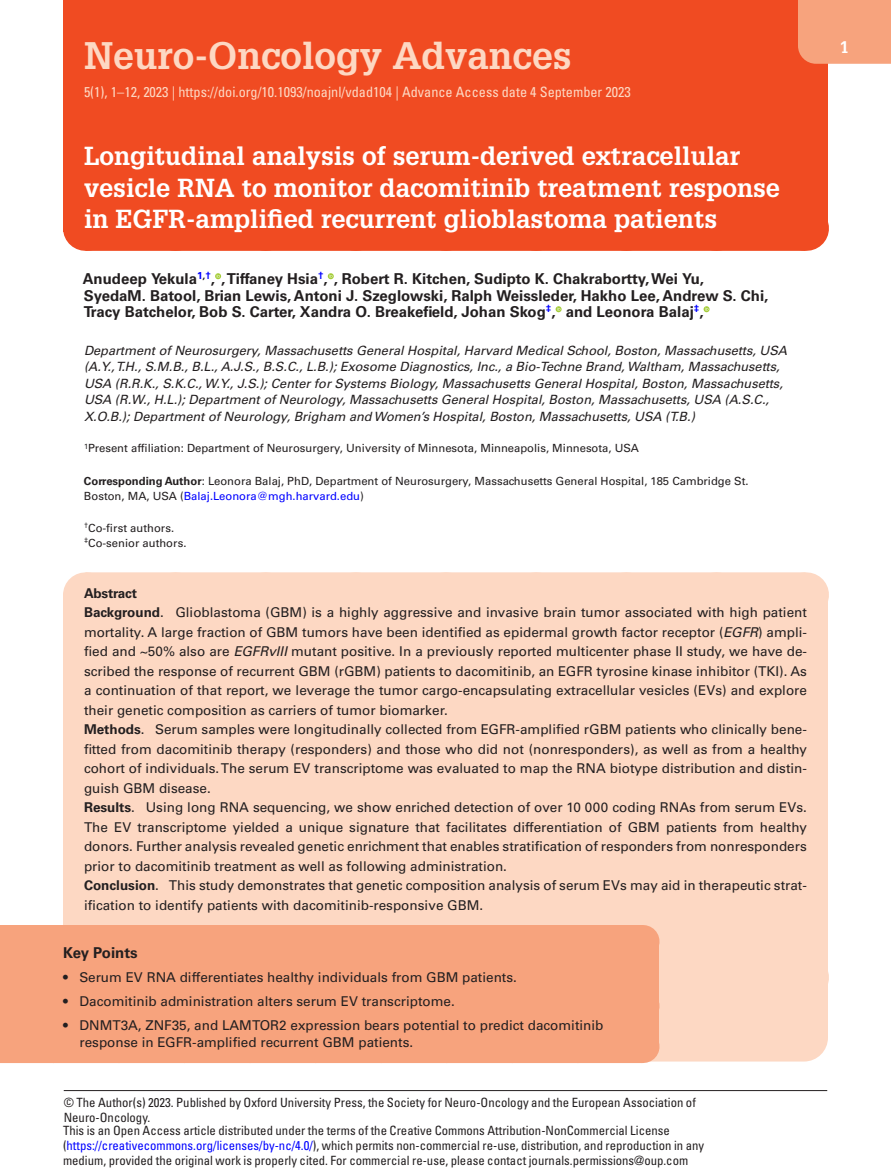
<style>
.page{position:relative;width:891px;height:1175px;background:#fff}
.page>*{position:absolute;margin:0;border:0;box-sizing:border-box;transform-origin:0 0}
.t1{font:700 37.5px "Glypha LT Std";color:#fdd8c3}
.t2{font:700 25.5px/31.5px "Glypha LT Std";color:#fff}
.t3{font:700 16.5px "Glypha LT Std";color:#fff}
.t4{font:700 15px/16.5px "Univers LT Std";color:#231f20}
.t5{font:condensed 14.25px "Univers LT Std";color:#fdd8c3}
.t6{font:13.5px/19.5px "Univers LT Std";color:#231f20}
.t7{font:italic 12.75px/16.5px "Univers LT Std";color:#231f20}
.t8{font:condensed 12.75px/15px "Univers LT Std";color:#231f20}
.t9{font:11.25px/15px "Univers LT Std";color:#231f20}
.s1{font-weight:700}
.s2{color:#00f}
.s3{font-style:italic}
</style>
<div class="page">
<div style="left:63px;top:0;width:765px;height:166px;background:#f04b22"></div>
<div style="left:798px;top:0;width:93px;height:64px;background:#f7a37d"></div>
<hr style="left:64px;top:1090px;width:763px;height:1px;background:#231f20">
<div style="left:86px;top:572px;width:720px;height:45px;background:#fdd8c3"></div>
<svg style="left:177px;top:572px;width:583px;height:1px"></svg>
<hr style="left:806px;top:572px;width:1px;height:45px;background:#fdd8c3">
<div style="left:63px;top:615px;width:765px;height:108px;background:#fdd8c3"></div>
<div style="left:63px;top:593px;width:765px;height:45px;background:#fdd8c3"></div>
<div style="left:63px;top:720px;width:765px;height:81px;background:#fdd8c3"></div>
<div style="left:63px;top:798px;width:765px;height:81px;background:#fdd8c3"></div>
<div style="left:63px;top:879px;width:765px;height:182px;background:#fdd8c3"></div>
<div style="left:86px;top:955px;width:720px;height:45px;background:#fdd8c3"></div>
<hr style="left:806px;top:955px;width:1px;height:45px;background:#fdd8c3">
<div style="left:0;top:925px;width:642px;height:33px;background:#f7a37d"></div>
<div style="left:0;top:958px;width:659px;height:27px;background:#f7a37d"></div>
<div style="left:0;top:982px;width:659px;height:24px;background:#f7a37d"></div>
<svg style="left:642px;top:925px;width:118px;height:97px"></svg>
<hr style="left:642px;top:989px;width:1px;height:33px;background:#f7a37d">
<div style="left:0;top:1006px;width:659px;height:44px;background:#f7a37d"></div>
<div style="left:0;top:1030px;width:642px;height:33px;background:#f7a37d"></div>
<hr style="left:642px;top:1030px;width:1px;height:33px;background:#f7a37d">
<svg style="left:215px;top:273px;width:6px;height:6px"></svg>
<svg style="left:328px;top:273px;width:6px;height:6px"></svg>
<svg style="left:556px;top:306px;width:6px;height:6px"></svg>
<svg style="left:704px;top:306px;width:6px;height:6px"></svg>
<div style="left:63px;top:147px;width:765px;height:84px;background:#f04b22"></div>
<div style="left:86px;top:206px;width:720px;height:45px;background:#f04b22"></div>
<svg style="left:178px;top:250px;width:582px;height:1px"></svg>
<hr style="left:806px;top:206px;width:1px;height:45px;background:#f04b22">
<h1 class="t1" style="left:84px;top:32px;width:489px">Neuro-Oncology Advances</h1>
<p class="t5" style="left:84px;top:83px;width:548px">5(1), 1–12, 2023 | https://doi.org/10.1093/noajnl/vdad104 | Advance Access date 4 September 2023</p>
<h2 class="t2" style="left:84px;top:140px;width:698px">Longitudinal analysis of serum-derived extracellular vesicle RNA to monitor dacomitinib treatment response in EGFR-amplified recurrent glioblastoma patients</h2>
<p class="t4" style="left:83px;top:271px;width:687px">Anudeep Yekula<sup>1</sup><sup>,</sup><sup>†</sup>, , Tiffaney Hsia<sup>†</sup>, , Robert R. Kitchen, Sudipto K. Chakrabortty, Wei Yu,<br>SyedaM. Batool, Brian Lewis, Antoni J. Szeglowski, Ralph Weissleder, Hakho Lee, Andrew S. Chi,<br>Tracy Batchelor, Bob S. Carter, Xandra O. Breakefield, Johan Skog<sup>‡</sup>, and Leonora Balaj<sup>‡</sup>,</p>
<p class="t7" style="left:84px;top:342px;width:704px">Department of Neurosurgery, Massachusetts General Hospital, Harvard Medical School, Boston, Massachusetts, USA (A.Y., T.H., S.M.B., B.L., A.J.S., B.S.C., L.B.); Exosome Diagnostics, Inc., a Bio-Techne Brand, Waltham, Massachusetts, USA (R.R.K., S.K.C., W.Y., J.S.); Center for Systems Biology, Massachusetts General Hospital, Boston, Massachusetts, USA (R.W., H.L.); Department of Neurology, Massachusetts General Hospital, Boston, Massachusetts, USA (A.S.C., X.O.B.); Department of Neurology, Brigham and Women’s Hospital, Boston, Massachusetts, USA (T.B.)</p>
<p class="t9" style="left:84px;top:441px;width:556px"><sup>1</sup>Present affiliation: Department of Neurosurgery, University of Minnesota, Minneapolis, Minnesota, USA</p>
<p class="t9" style="left:84px;top:473px;width:666px"><span class="s1">Corresponding Author</span>: Leonora Balaj, PhD, Department of Neurosurgery, Massachusetts General Hospital, 185 Cambridge St.<br>Boston, MA, USA (<span class="s2">Balaj.Leonora@mgh.harvard.edu</span>)</p>
<p class="t9" style="left:84px;top:520px;width:104px"><sup>†</sup>Co-first authors. <sup>‡</sup>Co-senior authors.</p>
<p class="t6" style="left:84px;top:583px;width:725px"><span class="s1">Abstract<br>Background</span>. Glioblastoma (GBM) is a highly aggressive and invasive brain tumor associated with high patient mortality. A large fraction of GBM tumors have been identified as epidermal growth factor receptor (<span class="s3">EGFR</span>) ampli&shy;fied and ~50% also are <span class="s3">EGFRvIII</span> mutant positive. In a previously reported multicenter phase II study, we have de&shy;scribed the response of recurrent GBM (rGBM) patients to dacomitinib, an EGFR tyrosine kinase inhibitor (TKI). As a continuation of that report, we leverage the tumor cargo-encapsulating extracellular vesicles (EVs) and explore their genetic composition as carriers of tumor biomarker.<br><span class="s1">Methods</span>. Serum samples were longitudinally collected from EGFR-amplified rGBM patients who clinically bene&shy;fitted from dacomitinib therapy (responders) and those who did not (nonresponders), as well as from a healthy cohort of individuals. The serum EV transcriptome was evaluated to map the RNA biotype distribution and distin&shy;guish GBM disease.<br><span class="s1">Results</span>. Using long RNA sequencing, we show enriched detection of over 10 000 coding RNAs from serum EVs.<br>The EV transcriptome yielded a unique signature that facilitates differentiation of GBM patients from healthy donors. Further analysis revealed genetic enrichment that enables stratification of responders from nonresponders prior to dacomitinib treatment as well as following administration.<br><span class="s1">Conclusion</span>. This study demonstrates that genetic composition analysis of serum EVs may aid in therapeutic strat&shy;ification to identify patients with dacomitinib-responsive GBM.</p>
<p class="t4" style="left:63px;top:944px;width:76px">Key Points</p>
<p class="t6" style="left:63px;top:967px;width:455px">• Serum EV RNA differentiates healthy individuals from GBM patients.</p>
<p class="t6" style="left:63px;top:991px;width:393px">• Dacomitinib administration alters serum EV transcriptome.</p>
<p class="t6" style="left:79px;top:1017px;width:526px;line-height:16.5px;text-indent:-16px">• DNMT3A, ZNF35, and LAMTOR2 expression bears potential to predict dacomitinib response in EGFR-amplified recurrent GBM patients.</p>
<p class="t8" style="left:64px;top:1095px;width:634px">© The Author(s) 2023. Published by Oxford University Press, the Society for Neuro-Oncology and the European Association of<br>Neuro-Oncology.</p>
<p class="t8" style="left:63px;top:1122px;width:643px">This is an Open Access article distributed under the terms of the Creative Commons Attribution-NonCommercial License (<span class="s2">https://creativecommons.org/licenses/by-nc/4.0/</span>), which permits non-commercial re-use, distribution, and reproduction in any medium, provided the original work is properly cited. For commercial re-use, please contact journals.permissions@oup.com</p>
<p class="t3" style="left:840px;top:37px;width:11px">1</p>
</div>
